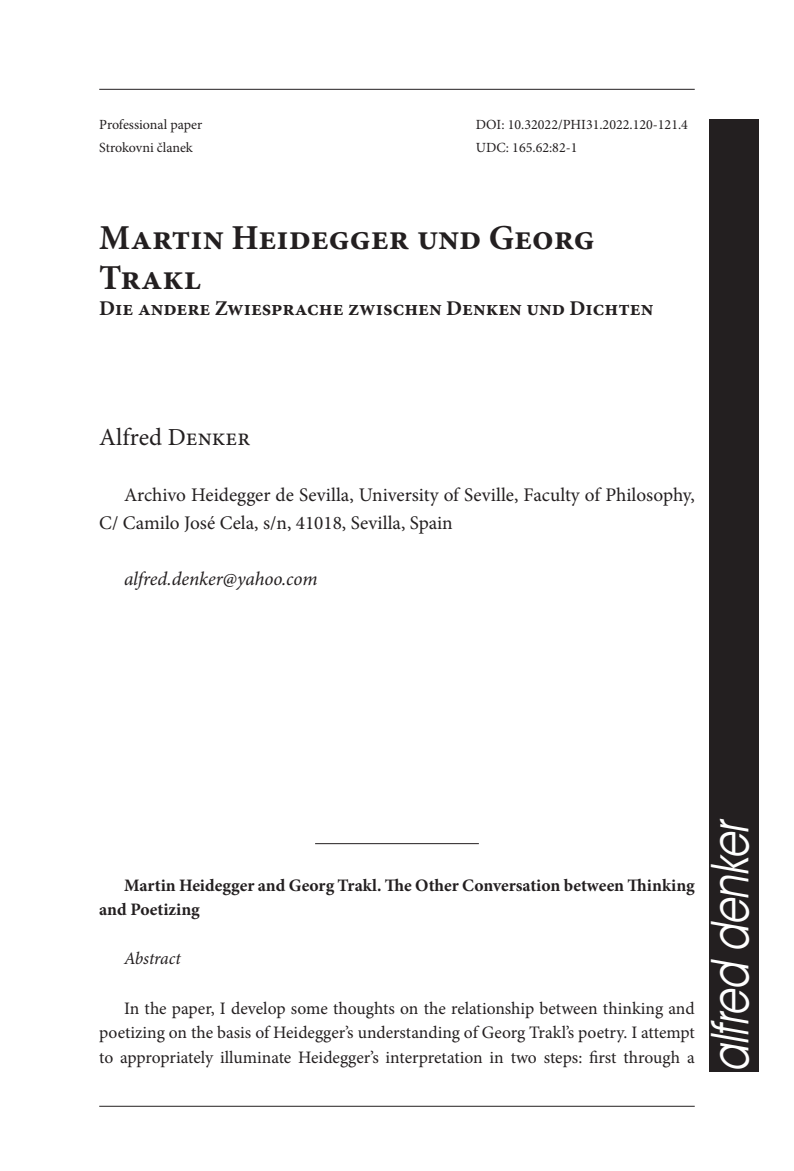
<style>
.page{position:relative;width:794px;height:1171px;background:#fff}
.page>*{position:absolute;margin:0;border:0;box-sizing:border-box;transform-origin:0 0}
.t1{font:italic 52.15px "Avant Garde IT Cby BT";color:#fff;scale:.81 1}
.NASLOVI{font:700 35px/40.2px "Minion Pro";color:#231f20}
.TEKSTI_SRB{font:24.5px "Minion Pro";color:#231f20}
.NASLOVI-2{font:700 21px "Minion Pro";color:#231f20}
.TEKSTI_SRB-2{font:19.25px/28px "Minion Pro";color:#231f20}
.TEKSTI_SLO{font:italic 19.25px "Minion Pro";letter-spacing:-.005em;color:#231f20}
.POVZETKI_SLO{font:17.5px/24.5px "Minion Pro";letter-spacing:-.005em;color:#231f20;text-align:justify}
.POVZETKI_SLO-2{font:700 17.5px/24.5px "Minion Pro";letter-spacing:-.01em;color:#231f20}
.POVZETKI_SLO-3{font:italic 17.5px "Minion Pro";color:#231f20}
.TEKSTI_FRA{font:14px "Minion Pro";color:#231f20}
</style>
<div class="page">
<hr style="left:315px;top:843px;width:164px;height:1px;background:#231f20">
<hr style="left:99px;top:89px;width:595px;height:1px;background:#231f20">
<hr style="left:99px;top:1106px;width:595px;height:1px;background:#231f20">
<div style="left:709px;top:119px;width:50px;height:952px;background:#231f20"></div>
<p class="TEKSTI_FRA" style="left:99px;top:115px;width:105px">Professional paper</p>
<p class="TEKSTI_FRA" style="left:99px;top:138px;width:95px">Strokovni članek</p>
<p class="TEKSTI_FRA" style="left:476px;top:115px;width:214px">DOI: 10.32022/PHI31.2022.120-121.4</p>
<p class="TEKSTI_FRA" style="left:476px;top:138px;width:103px">UDC: 165.62:82-1</p>
<p class="NASLOVI" style="left:99px;top:217px;width:497px">Martin Heidegger und Georg<br>Trakl</p>
<p class="NASLOVI-2" style="left:99px;top:294px;width:555px">Die andere Zwiesprache zwischen Denken und Dichten</p>
<p class="TEKSTI_SRB" style="left:99px;top:420px;width:153px">Alfred Denker</p>
<p class="TEKSTI_SRB-2" style="left:99px;top:480px;width:597px;text-indent:25px">Archivo Heidegger de Sevilla, University of Seville, Faculty of Philosophy,<br>C/ Camilo José Cela, s/n, 41018, Sevilla, Spain</p>
<p class="TEKSTI_SLO" style="left:124px;top:565px;width:195px">alfred.denker@yahoo.com</p>
<p class="POVZETKI_SLO-2" style="left:99px;top:873px;width:597px;text-indent:25px">Martin Heidegger and Georg Trakl. The Other Conversation between Thinking and Poetizing</p>
<p class="POVZETKI_SLO-3" style="left:124px;top:947px;width:59px">Abstract</p>
<p class="POVZETKI_SLO" style="left:99px;top:995px;width:597px;text-indent:25px">In the paper, I develop some thoughts on the relationship between thinking and poetizing on the basis of Heidegger’s understanding of Georg Trakl’s poetry. I attempt to appropriately illuminate Heidegger’s interpretation in two steps: first through a</p>
<p class="t1" style="left:698px;top:1071px;width:322px;rotate:-90deg">alfred denker</p>
</div>
